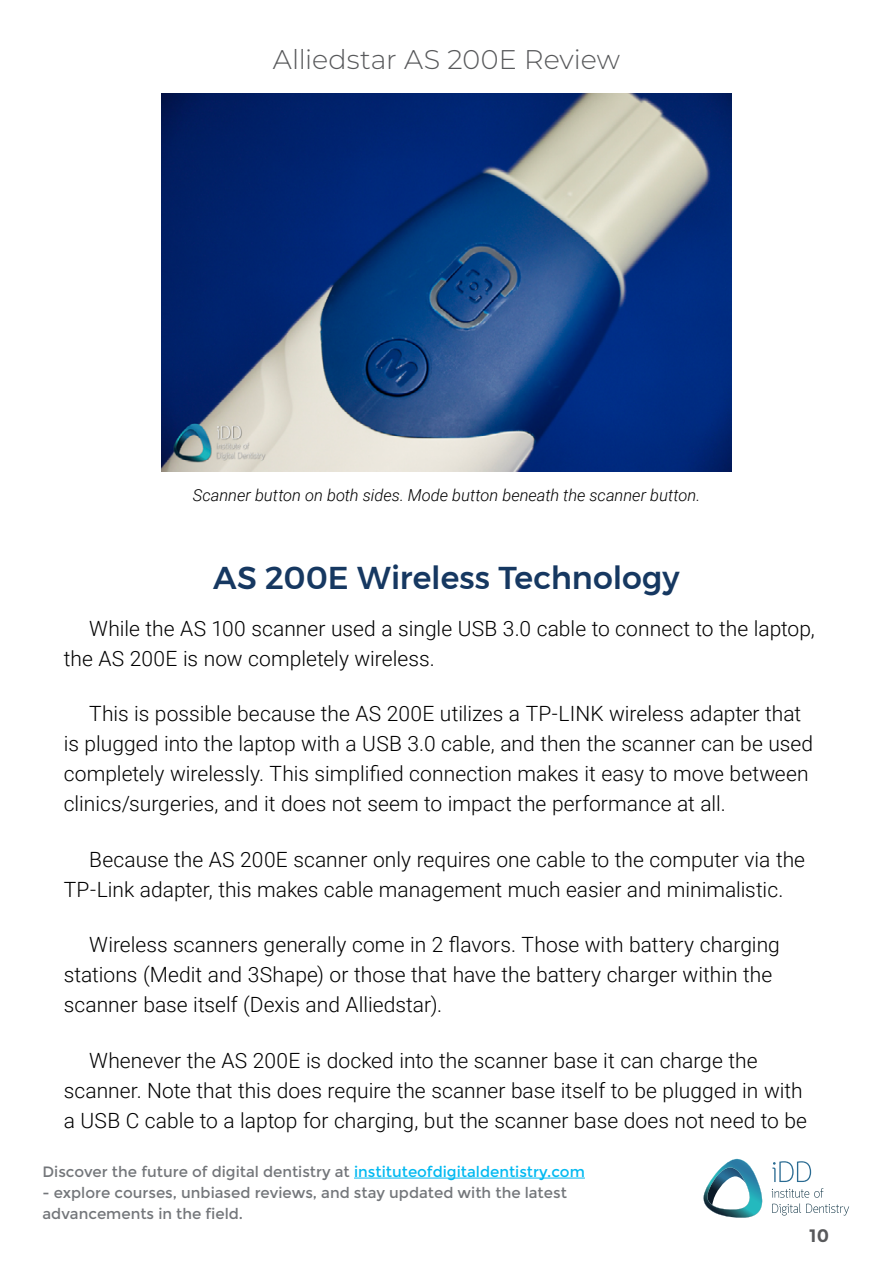
<style>
.page{position:relative;width:893px;height:1263px;background:#fff}
.page>*{position:absolute;margin:0;border:0;box-sizing:border-box;transform-origin:0 0}
.t1{font:500 31.5px "Montserrat";color:#163861}
.t2{font:300 27px "Montserrat";letter-spacing:-.005em;color:#58595b}
.t3{font:300 21px/30px "Roboto";color:#000}
.t4{font:700 18px "Montserrat";color:#58595b}
.t5{font:italic 300 16.5px "Roboto";color:#000}
.t6{font:15px/21px "Montserrat";color:#73767a}
.s1{color:#00b9f1}
</style>
<div class="page">
<svg style="left:772px;top:1161px;width:39px;height:21px"></svg>
<svg style="left:772px;top:1188px;width:77px;height:27px"></svg>
<svg style="left:703px;top:1158px;width:60px;height:60px"></svg>
<hr style="left:354px;top:1178px;width:231px;height:1px;background:#00b9f1">
<img style="left:161px;top:93px;width:571px;height:379px">
<p class="t2" style="left:273px;top:41px;width:349px">Alliedstar AS 200E Review</p>
<p class="t5" style="left:193px;top:484px;width:509px">Scanner button on both sides. Mode button beneath the scanner button.</p>
<h1 class="t1" style="left:213px;top:553px;width:468px">AS 200E Wireless Technology</h1>
<p class="t3" style="left:64px;top:612px;width:753px;text-indent:26px">While the AS 100 scanner used a single USB 3.0 cable to connect to the laptop, the AS 200E is now completely wireless.</p>
<p class="t3" style="left:64px;top:698px;width:751px;text-indent:26px">This is possible because the AS 200E utilizes a TP-LINK wireless adapter that is plugged into the laptop with a USB 3.0 cable, and then the scanner can be used completely wirelessly. This simplified connection makes it easy to move between clinics/surgeries, and it does not seem to impact the performance at all.</p>
<p class="t3" style="left:64px;top:843px;width:743px;text-indent:26px">Because the AS 200E scanner only requires one cable to the computer via the<br>TP-Link adapter, this makes cable management much easier and minimalistic.</p>
<p class="t3" style="left:64px;top:929px;width:718px;text-indent:26px">Wireless scanners generally come in 2 flavors. Those with battery charging stations (Medit and 3Shape) or those that have the battery charger within the scanner base itself (Dexis and Alliedstar).</p>
<p class="t3" style="left:64px;top:1044px;width:745px;text-indent:26px">Whenever the AS 200E is docked into the scanner base it can charge the scanner. Note that this does require the scanner base itself to be plugged in with a USB C cable to a laptop for charging, but the scanner base does not need to be</p>
<p class="t6" style="left:43px;top:1161px;width:544px">Discover the future of digital dentistry at <span class="s1">instituteofdigitaldentistry.com</span></p>
<p class="t6" style="left:43px;top:1182px;width:526px">- explore courses, unbiased reviews, and stay updated with the latest advancements in the field.</p>
<p class="t4" style="left:809px;top:1225px;width:21px">10</p>
</div>
